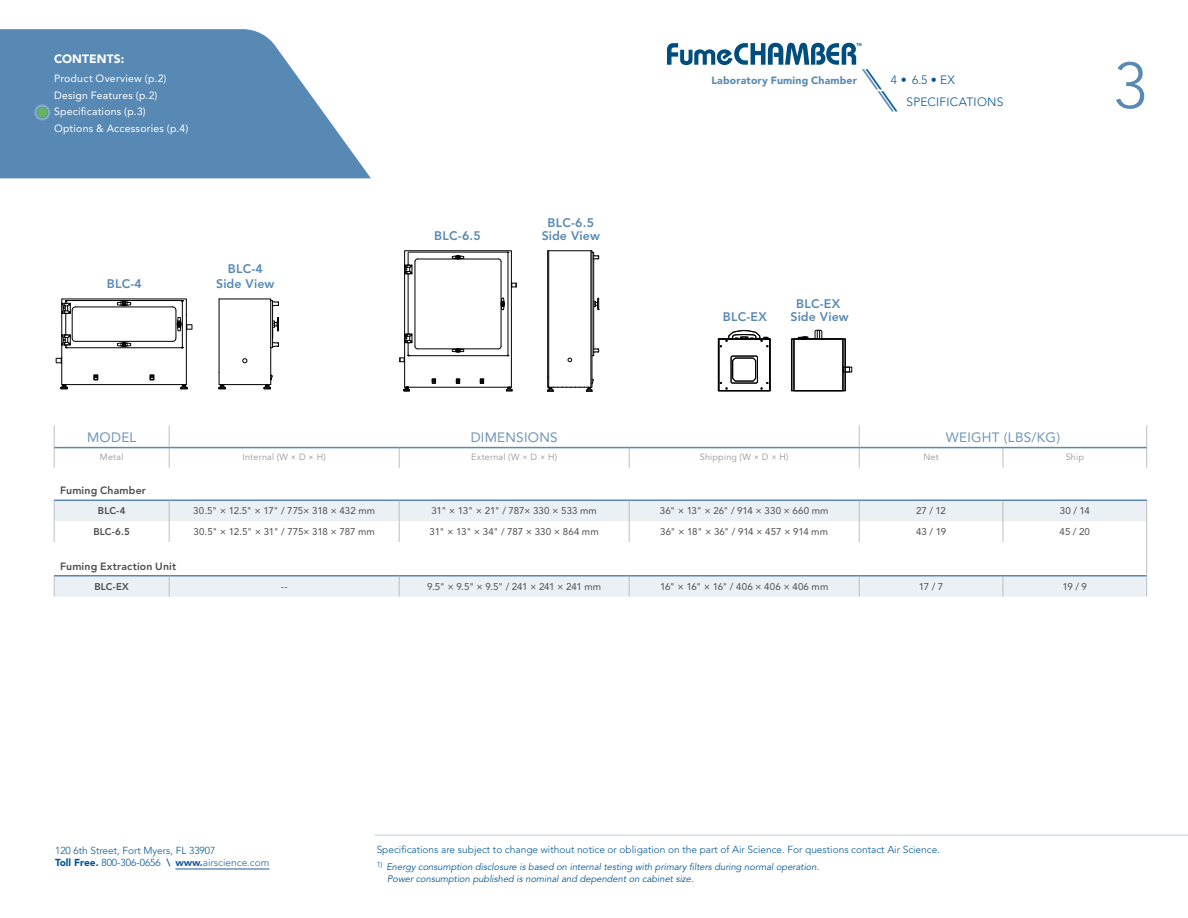
<style>
.page{position:relative;width:1188px;height:918px;background:#fff}
.page>*{position:absolute;margin:0;border:0;box-sizing:border-box;transform-origin:0 0}
.t1{font:300 64.5px "Avenir LT Std";color:#5889b4}
.t2{font:13.5px "Avenir LT Std";letter-spacing:.02em;color:#6d94ba}
.t3{font:800 12.3px/13.4px "Avenir LT Std";letter-spacing:.02em;color:#5889b4;text-align:center}
.t4{font:800 12.3px "Avenir LT Std";color:#5889b4}
.t5{font:300 12px "Avenir LT Std";letter-spacing:.02em;color:#005695}
.t6{font:900 12px "Avenir LT Std";letter-spacing:.01em;color:#fff}
.t7{font:10.5px/16.5px "Avenir LT Std";letter-spacing:.02em;color:#fff}
.t8{font:800 10.5px "Avenir LT Std";letter-spacing:.015em;color:#4d4d4f}
.t9{font:900 10.5px "Avenir LT Std";letter-spacing:.015em;color:#5889b4}
.t10{font:300 10.2px/12px "Avenir LT Std";color:#005695}
.t11{font:9.75px "Avenir LT Std";letter-spacing:-.005em;color:#4d4d4f}
.t12{font:9.75px "Avenir LT Std";letter-spacing:.015em;color:#4d4d4f}
.t13{font:9.75px "Avenir LT Std";letter-spacing:.02em;color:#4d4d4f}
.t14{font:800 9.75px "Avenir LT Std";letter-spacing:.01em;color:#4d4d4f}
.t15{font:italic 9.3px/12px "Avenir LT Std";color:#005695}
.t16{font:9px "Avenir LT Std";letter-spacing:.025em;color:#939598}
.s1{font-family:"ITC Avant Garde Std";font-weight:400;font-style:italic;font-size:24px;color:#5889b4}
.s2{font-family:"ITC Avant Garde Std";font-weight:400;font-style:italic;font-size:24px}
.s3{font-weight:900}
.s4{font-weight:800}
.s5{font-weight:900;color:#215e9e}
.s6{color:#215e9e}
</style>
<div class="page">
<svg style="left:0;top:29px;width:371px;height:149px;background:#709abf"></svg>
<hr style="left:175px;top:869px;width:94px;height:1px;background:#215e9e">
<hr style="left:375px;top:835px;width:813px;height:1px;background:#5889b4">
<svg style="left:55px;top:501px;width:1091px;height:96px"></svg>
<svg style="left:54px;top:425px;width:1px;height:43px"></svg>
<svg style="left:399px;top:448px;width:1px;height:20px"></svg>
<svg style="left:629px;top:448px;width:1px;height:20px"></svg>
<svg style="left:859px;top:425px;width:1px;height:43px"></svg>
<svg style="left:1003px;top:448px;width:1px;height:20px"></svg>
<svg style="left:1146px;top:425px;width:1px;height:43px"></svg>
<svg style="left:54px;top:501px;width:1px;height:41px"></svg>
<svg style="left:169px;top:501px;width:1px;height:41px"></svg>
<svg style="left:399px;top:501px;width:1px;height:41px"></svg>
<svg style="left:629px;top:501px;width:1px;height:41px"></svg>
<svg style="left:859px;top:501px;width:1px;height:41px"></svg>
<svg style="left:1003px;top:501px;width:1px;height:41px"></svg>
<svg style="left:1146px;top:501px;width:1px;height:41px"></svg>
<hr style="left:1146px;top:542px;width:1px;height:34px;background:#bcbec0">
<svg style="left:54px;top:577px;width:1px;height:20px"></svg>
<svg style="left:169px;top:577px;width:1px;height:20px"></svg>
<svg style="left:399px;top:577px;width:1px;height:20px"></svg>
<svg style="left:629px;top:577px;width:1px;height:20px"></svg>
<svg style="left:859px;top:577px;width:1px;height:20px"></svg>
<svg style="left:1003px;top:577px;width:1px;height:20px"></svg>
<svg style="left:1146px;top:577px;width:1px;height:20px"></svg>
<hr style="left:54px;top:447px;width:115px;height:1px;background:#5889b4">
<hr style="left:169px;top:447px;width:230px;height:1px;background:#5889b4">
<hr style="left:399px;top:447px;width:230px;height:1px;background:#5889b4">
<hr style="left:629px;top:447px;width:230px;height:1px;background:#5889b4">
<hr style="left:859px;top:447px;width:144px;height:1px;background:#5889b4">
<hr style="left:1003px;top:447px;width:144px;height:1px;background:#5889b4">
<hr style="left:54px;top:500px;width:115px;height:1px;background:#5889b4">
<hr style="left:169px;top:500px;width:230px;height:1px;background:#5889b4">
<hr style="left:399px;top:500px;width:230px;height:1px;background:#5889b4">
<hr style="left:629px;top:500px;width:230px;height:1px;background:#5889b4">
<hr style="left:859px;top:500px;width:144px;height:1px;background:#5889b4">
<hr style="left:1003px;top:500px;width:144px;height:1px;background:#5889b4">
<hr style="left:54px;top:575px;width:115px;height:2px;background:#5889b4">
<hr style="left:169px;top:575px;width:230px;height:2px;background:#5889b4">
<hr style="left:399px;top:575px;width:230px;height:2px;background:#5889b4">
<hr style="left:629px;top:575px;width:230px;height:2px;background:#5889b4">
<hr style="left:859px;top:575px;width:144px;height:2px;background:#5889b4">
<hr style="left:1003px;top:575px;width:144px;height:2px;background:#5889b4">
<svg style="left:169px;top:425px;width:1px;height:43px"></svg>
<svg style="left:34px;top:104px;width:17px;height:17px"></svg>
<div style="left:37px;top:107px;width:11px;height:11px;background:#65b460;border-radius:50%"></div>
<div style="left:37px;top:107px;width:11px;height:11px;border:1px solid #5889b4;border-radius:50%"></div>
<svg style="left:56px;top:299px;width:137px;height:91px"></svg>
<svg style="left:218px;top:299px;width:61px;height:91px"></svg>
<svg style="left:400px;top:250px;width:117px;height:142px"></svg>
<svg style="left:547px;top:250px;width:52px;height:142px"></svg>
<div style="left:794px;top:339px;width:51px;height:52px;border:1px solid #000"></div>
<div style="left:719px;top:339px;width:51px;height:52px;border:1px solid #000"></div>
<div style="left:731px;top:356px;width:27px;height:27px;border:1px solid #000"></div>
<svg style="left:720px;top:330px;width:49px;height:17px"></svg>
<svg style="left:720px;top:358px;width:48px;height:31px"></svg>
<div style="left:792px;top:339px;width:51px;height:52px;border:1px solid #000"></div>
<svg style="left:798px;top:337px;width:11px;height:2px"></svg>
<svg style="left:815px;top:330px;width:7px;height:9px"></svg>
<svg style="left:843px;top:367px;width:9px;height:5px"></svg>
<svg style="left:667px;top:43px;width:194px;height:22px"></svg>
<p class="t6" style="left:54px;top:51px;width:72px">CONTENTS:</p>
<p class="t7" style="left:54px;top:70px;width:136px">Product Overview (p.2)<br>Design Features (p.2)<br>Specifications (p.3)<br>Options &amp; Accessories (p.4)</p>
<p class="t3" style="left:107px;top:277px;width:37px">BLC-4</p>
<p class="t3" style="left:228px;top:262px;width:37px">BLC-4</p>
<p class="t4" style="left:216px;top:276px;width:60px">Side View</p>
<p class="t3" style="left:434px;top:230px;width:48px">BLC-6.5</p>
<p class="t3" style="left:547px;top:216px;width:48px">BLC-6.5</p>
<p class="t4" style="left:542px;top:229px;width:60px">Side View</p>
<p class="t9" style="left:711px;top:74px;width:147px">Laboratory Fuming Chamber</p>
<p class="t5" style="left:866px;top:73px;width:90px"><span class="s1">\</span><span class="s2">\</span>4 • 6.5 • EX</p>
<p class="t5" style="left:882px;top:95px;width:123px"><span class="s1">\</span><span class="s2">\</span>SPECIFICATIONS</p>
<p class="t3" style="left:723px;top:310px;width:46px">BLC-EX</p>
<p class="t3" style="left:791px;top:297px;width:60px">BLC-EX<br>Side View</p>
<h1 class="t1" style="left:1113px;top:48px;width:35px">3</h1>
<h2 class="t2" style="left:87px;top:429px;width:51px">MODEL</h2>
<h2 class="t2" style="left:471px;top:429px;width:88px">DIMENSIONS</h2>
<h2 class="t2" style="left:946px;top:429px;width:116px">WEIGHT (LBS/KG)</h2>
<p class="t16" style="left:100px;top:452px;width:25px">Metal</p>
<p class="t16" style="left:243px;top:452px;width:85px">Internal (W × D × H)</p>
<p class="t16" style="left:471px;top:452px;width:88px">External (W × D × H)</p>
<p class="t16" style="left:700px;top:452px;width:90px">Shipping (W × D × H)</p>
<p class="t16" style="left:923px;top:452px;width:17px">Net</p>
<p class="t16" style="left:1066px;top:452px;width:20px">Ship</p>
<p class="t8" style="left:60px;top:484px;width:87px">Fuming Chamber</p>
<p class="t14" style="left:98px;top:505px;width:29px">BLC-4</p>
<p class="t11" style="left:193px;top:505px;width:183px">30.5" × 12.5" × 17" / 775× 318 × 432 mm</p>
<p class="t11" style="left:431px;top:505px;width:167px">31" × 13" × 21" / 787× 330 × 533 mm</p>
<p class="t11" style="left:660px;top:505px;width:170px">36" × 13" × 26" / 914 × 330 × 660 mm</p>
<p class="t11" style="left:916px;top:505px;width:31px">27 / 12</p>
<p class="t11" style="left:1060px;top:505px;width:32px">30 / 14</p>
<p class="t14" style="left:94px;top:526px;width:38px">BLC-6.5</p>
<p class="t11" style="left:194px;top:526px;width:183px">30.5" × 12.5" × 31" / 775× 318 × 787 mm</p>
<p class="t12" style="left:430px;top:526px;width:171px">31" × 13" × 34" / 787 × 330 × 864 mm</p>
<p class="t11" style="left:660px;top:526px;width:169px">36" × 18" × 36" / 914 × 457 × 914 mm</p>
<p class="t11" style="left:916px;top:526px;width:32px">43 / 19</p>
<p class="t11" style="left:1060px;top:526px;width:32px">45 / 20</p>
<p class="t8" style="left:60px;top:560px;width:117px">Fuming Extraction Unit</p>
<p class="t14" style="left:94px;top:581px;width:36px">BLC-EX</p>
<p class="t11" style="left:281px;top:581px;width:8px">--</p>
<p class="t11" style="left:427px;top:581px;width:175px">9.5" × 9.5" × 9.5" / 241 × 241 × 241 mm</p>
<p class="t13" style="left:660px;top:581px;width:170px">16" × 16" × 16" / 406 × 406 × 406 mm</p>
<p class="t11" style="left:919px;top:581px;width:26px">17 / 7</p>
<p class="t11" style="left:1063px;top:581px;width:26px">19 / 9</p>
<p class="t10" style="left:55px;top:845px;width:216px">120 6th Street, Fort Myers, FL 33907<br><span class="s3">Toll Free.</span> 800-306-0656 <span class="s4">\</span> <span class="s5">www.</span><span class="s6">airscience.com</span></p>
<p class="t10" style="left:377px;top:844px;width:565px">Specifications are subject to change without notice or obligation on the part of Air Science. For questions contact Air Science.</p>
<p class="t15" style="left:387px;top:861px;width:434px;text-indent:-10px"><sup>1)</sup> Energy consumption disclosure is based on internal testing with primary filters during normal operation.<br>Power consumption published is nominal and dependent on cabinet size.</p>
</div>
